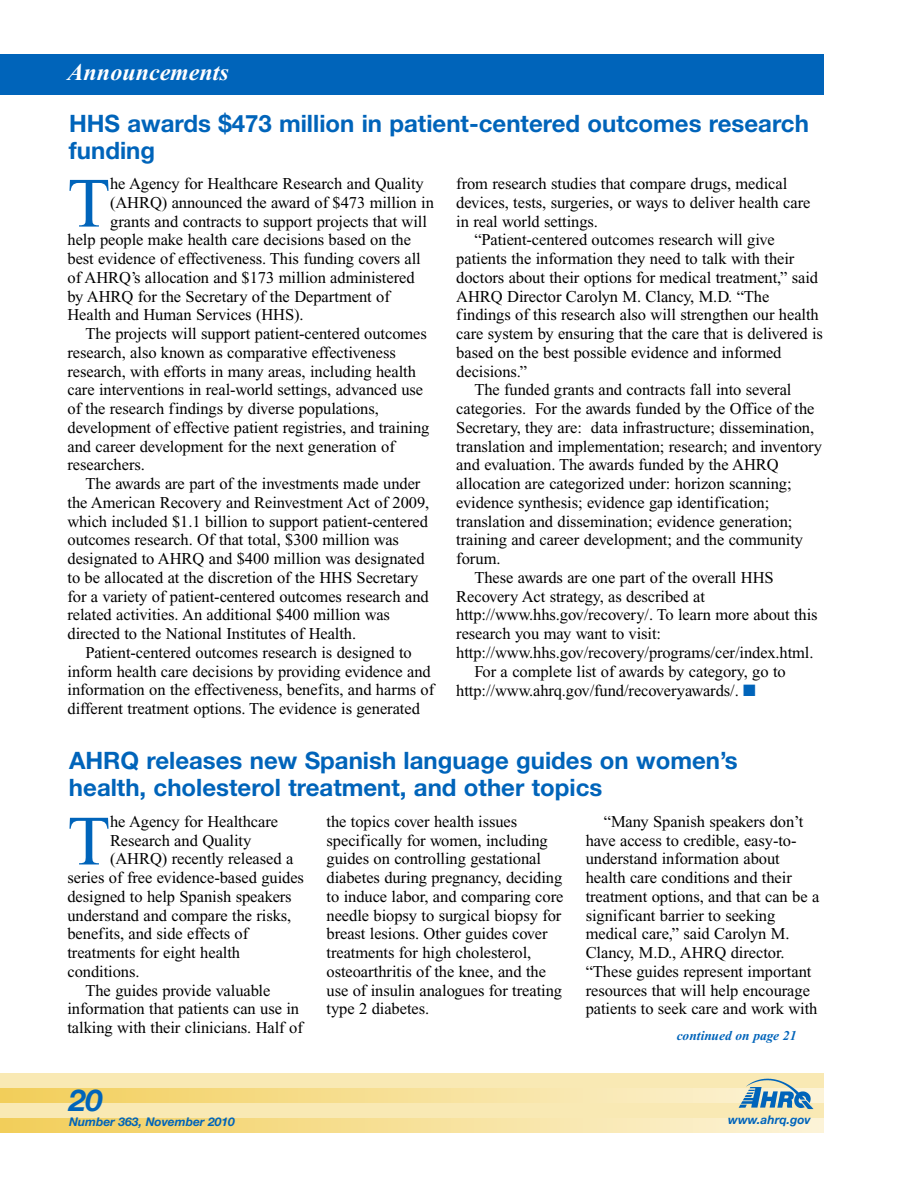
<style>
.page{position:relative;width:918px;height:1188px;background:#fff}
.page>*{position:absolute;margin:0;border:0;box-sizing:border-box;transform-origin:0 0}
.t1{font:70.5px "Times New Roman";color:#0064ba}
.t2{font:italic 700 30px "Helvetica Neue";color:#0064ba}
.t3{font:700 24px/27px "Helvetica Neue";color:#0064ba}
.t4{font:italic 700 24px "Times New Roman";color:#fff}
.t5{font:16.5px/18.8px "Times New Roman";letter-spacing:-.005em;color:#000}
.t6{font:italic 700 13.5px "Times New Roman";color:#0064ba}
.t7{font:italic 700 12px "Helvetica Neue";color:#0064ba}
.s1{color:#0064ba}
</style>
<div class="page">
<div style="left:0;top:1073px;width:823px;height:59px;background:#f9e9b4"></div>
<svg style="left:0;top:1089px;width:823px;height:13px"></svg>
<svg style="left:0;top:1119px;width:823px;height:13px"></svg>
<img style="left:736px;top:1078px;width:80px;height:32px">
<div style="left:0;top:54px;width:824px;height:40px;background:#0064ba"></div>
<h3 class="t4" style="left:68px;top:64px;width:163px">Announcements</h3>
<h3 class="t3" style="left:69px;top:112px;width:741px">HHS awards $473 million in patient-centered outcomes research funding</h3>
<h1 class="t1" style="left:68px;top:178px;width:45px">T</h1>
<p class="t5" style="left:110px;top:176px;width:315px">he Agency for Healthcare Research and Quality</p>
<p class="t5" style="left:110px;top:195px;width:325px">(AHRQ) announced the award of $473 million in</p>
<p class="t5" style="left:110px;top:213px;width:319px">grants and contracts to support projects that will</p>
<p class="t5" style="left:68px;top:232px;width:345px">help people make health care decisions based on the</p>
<p class="t5" style="left:68px;top:251px;width:355px">best evidence of effectiveness. This funding covers all</p>
<p class="t5" style="left:68px;top:269px;width:349px">of AHRQ’s allocation and $173 million administered</p>
<p class="t5" style="left:68px;top:288px;width:324px">by AHRQ for the Secretary of the Department of</p>
<p class="t5" style="left:68px;top:307px;width:238px">Health and Human Services (HHS).</p>
<p class="t5" style="left:86px;top:326px;width:343px">The projects will support patient-centered outcomes</p>
<p class="t5" style="left:68px;top:344px;width:330px">research, also known as comparative effectiveness</p>
<p class="t5" style="left:68px;top:363px;width:350px">research, with efforts in many areas, including health</p>
<p class="t5" style="left:68px;top:382px;width:357px">care interventions in real-world settings, advanced use</p>
<p class="t5" style="left:68px;top:401px;width:313px">of the research findings by diverse populations,</p>
<p class="t5" style="left:68px;top:419px;width:363px">development of effective patient registries, and training</p>
<p class="t5" style="left:68px;top:438px;width:329px">and career development for the next generation of</p>
<p class="t5" style="left:68px;top:457px;width:79px">researchers.</p>
<p class="t5" style="left:86px;top:476px;width:336px">The awards are part of the investments made under</p>
<p class="t5" style="left:68px;top:494px;width:363px">the American Recovery and Reinvestment Act of 2009,</p>
<p class="t5" style="left:68px;top:513px;width:362px">which included $1.1 billion to support patient-centered</p>
<p class="t5" style="left:68px;top:532px;width:333px">outcomes research. Of that total, $300 million was</p>
<p class="t5" style="left:68px;top:551px;width:359px">designated to AHRQ and $400 million was designated</p>
<p class="t5" style="left:68px;top:569px;width:353px">to be allocated at the discretion of the HHS Secretary</p>
<p class="t5" style="left:68px;top:588px;width:363px">for a variety of patient-centered outcomes research and</p>
<p class="t5" style="left:68px;top:607px;width:324px">related activities. An additional $400 million was</p>
<p class="t5" style="left:68px;top:626px;width:290px">directed to the National Institutes of Health.</p>
<p class="t5" style="left:86px;top:644px;width:328px">Patient-centered outcomes research is designed to</p>
<p class="t5" style="left:68px;top:663px;width:365px">inform health care decisions by providing evidence and</p>
<p class="t5" style="left:68px;top:682px;width:368px">information on the effectiveness, benefits, and harms of</p>
<p class="t5" style="left:68px;top:701px;width:354px">different treatment options. The evidence is generated</p>
<p class="t5" style="left:456px;top:176px;width:332px">from research studies that compare drugs, medical</p>
<p class="t5" style="left:456px;top:194px;width:356px">devices, tests, surgeries, or ways to deliver health care</p>
<p class="t5" style="left:456px;top:213px;width:143px">in real world settings.</p>
<p class="t5" style="left:474px;top:232px;width:302px">“Patient-centered outcomes research will give</p>
<p class="t5" style="left:456px;top:251px;width:340px">patients the information they need to talk with their</p>
<p class="t5" style="left:456px;top:269px;width:363px">doctors about their options for medical treatment,” said</p>
<p class="t5" style="left:456px;top:288px;width:315px">AHRQ Director Carolyn M. Clancy, M.D. “The</p>
<p class="t5" style="left:456px;top:307px;width:364px">findings of this research also will strengthen our health</p>
<p class="t5" style="left:456px;top:326px;width:368px">care system by ensuring that the care that is delivered is</p>
<p class="t5" style="left:456px;top:344px;width:327px">based on the best possible evidence and informed</p>
<p class="t5" style="left:456px;top:363px;width:72px">decisions.”</p>
<p class="t5" style="left:474px;top:382px;width:319px">The funded grants and contracts fall into several</p>
<p class="t5" style="left:456px;top:401px;width:360px">categories. For the awards funded by the Office of the</p>
<p class="t5" style="left:456px;top:419px;width:359px">Secretary, they are: data infrastructure; dissemination,</p>
<p class="t5" style="left:456px;top:438px;width:367px">translation and implementation; research; and inventory</p>
<p class="t5" style="left:456px;top:457px;width:324px">and evaluation. The awards funded by the AHRQ</p>
<p class="t5" style="left:456px;top:476px;width:337px">allocation are categorized under: horizon scanning;</p>
<p class="t5" style="left:456px;top:494px;width:315px">evidence synthesis; evidence gap identification;</p>
<p class="t5" style="left:456px;top:513px;width:338px">translation and dissemination; evidence generation;</p>
<p class="t5" style="left:456px;top:532px;width:348px">training and career development; and the community</p>
<p class="t5" style="left:456px;top:551px;width:46px">forum.</p>
<p class="t5" style="left:474px;top:569px;width:301px">These awards are one part of the overall HHS</p>
<p class="t5" style="left:456px;top:588px;width:250px">Recovery Act strategy, as described at</p>
<p class="t5" style="left:456px;top:607px;width:363px">http://www.hhs.gov/recovery/. To learn more about this</p>
<p class="t5" style="left:456px;top:626px;width:206px">research you may want to visit:</p>
<p class="t5" style="left:456px;top:644px;width:359px">http://www.hhs.gov/recovery/programs/cer/index.html.</p>
<p class="t5" style="left:474px;top:663px;width:313px">For a complete list of awards by category, go to</p>
<p class="t5" style="left:456px;top:683px;width:301px">http://www.ahrq.gov/fund/recoveryawards/. <span class="s1">■</span></p>
<h3 class="t3" style="left:69px;top:750px;width:670px">AHRQ releases new Spanish language guides on women’s health, cholesterol treatment, and other topics</h3>
<h1 class="t1" style="left:68px;top:816px;width:45px">T</h1>
<p class="t5" style="left:110px;top:814px;width:170px">he Agency for Healthcare</p>
<p class="t5" style="left:110px;top:832px;width:143px">Research and Quality</p>
<p class="t5" style="left:110px;top:851px;width:185px">(AHRQ) recently released a</p>
<p class="t5" style="left:67px;top:870px;width:238px">series of free evidence-based guides</p>
<p class="t5" style="left:67px;top:889px;width:226px">designed to help Spanish speakers</p>
<p class="t5" style="left:67px;top:907px;width:225px">understand and compare the risks,</p>
<p class="t5" style="left:67px;top:926px;width:182px">benefits, and side effects of</p>
<p class="t5" style="left:67px;top:945px;width:174px">treatments for eight health</p>
<p class="t5" style="left:67px;top:964px;width:74px">conditions.</p>
<p class="t5" style="left:85px;top:982px;width:186px">The guides provide valuable</p>
<p class="t5" style="left:67px;top:1001px;width:233px">information that patients can use in</p>
<p class="t5" style="left:67px;top:1020px;width:237px">talking with their clinicians. Half of</p>
<h2 class="t2" style="left:69px;top:1081px;width:35px">20</h2>
<p class="t7" style="left:69px;top:1117px;width:167px">Number 363, November 2010</p>
<p class="t5" style="left:327px;top:814px;width:238px">the topics cover health issues specifically for women, including guides on controlling gestational diabetes during pregnancy, deciding to induce labor, and comparing core needle biopsy to surgical biopsy for breast lesions. Other guides cover treatments for high cholesterol, osteoarthritis of the knee, and the use of insulin analogues for treating type 2 diabetes.</p>
<p class="t5" style="left:586px;top:814px;width:235px;text-indent:18px">“Many Spanish speakers don’t have access to credible, easy-to&shy;understand information about health care conditions and their treatment options, and that can be a significant barrier to seeking medical care,” said Carolyn M.<br>Clancy, M.D., AHRQ director. “These guides represent important resources that will help encourage patients to seek care and work with</p>
<p class="t6" style="left:677px;top:1031px;width:121px">continued on page 21</p>
<p class="t7" style="left:728px;top:1115px;width:84px">www.ahrq.gov</p>
</div>
